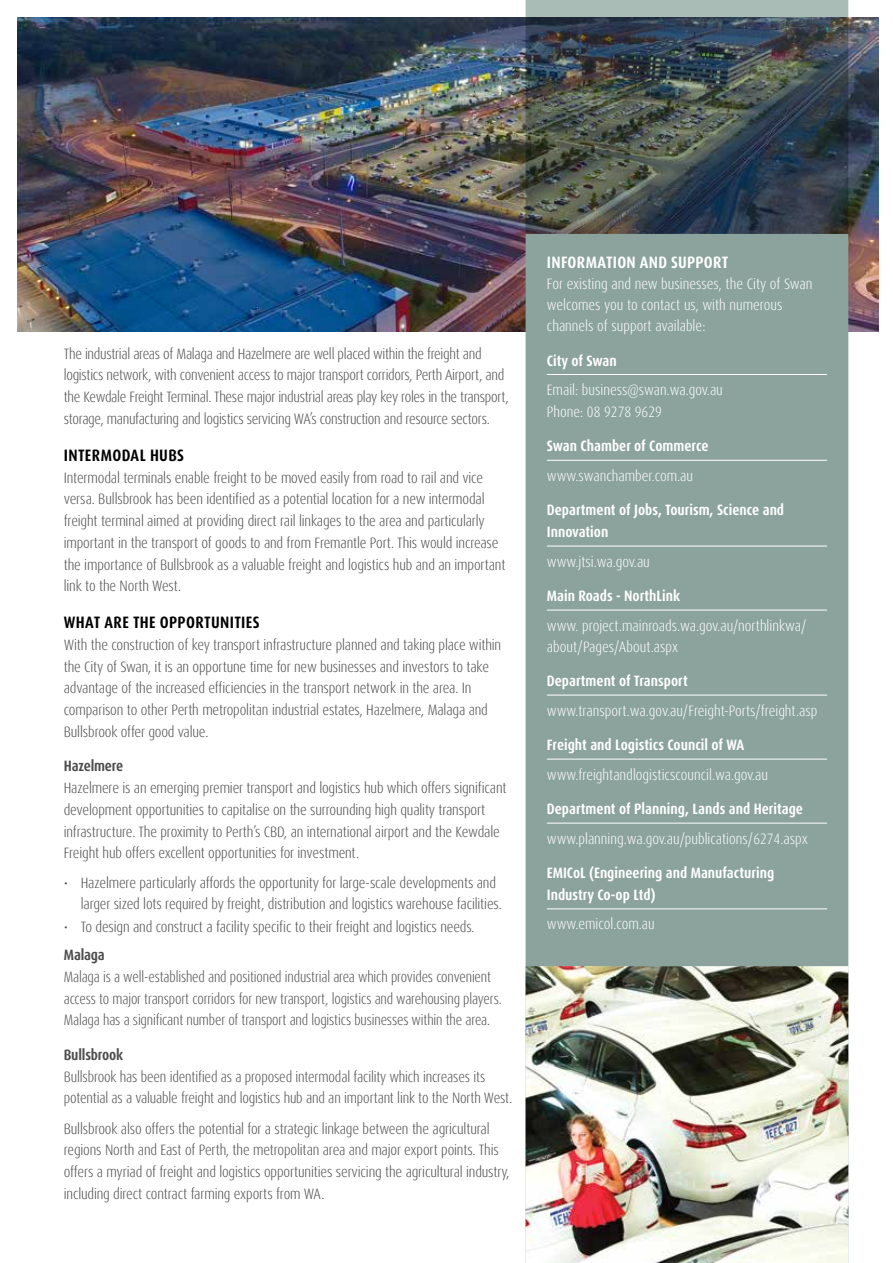
<style>
.page{position:relative;width:893px;height:1263px;background:#fff}
.page>*{position:absolute;margin:0;border:0;box-sizing:border-box;transform-origin:0 0}
.t1{font:700 condensed 16.5px "Dax OT";letter-spacing:.02em;color:#000}
.t2{font:700 condensed 16.5px "Dax OT";letter-spacing:.015em;color:#fff}
.t3{font:300 condensed 15px/21.8px "Dax OT";letter-spacing:-.01em;color:#4d4d4f}
.t4{font:300 condensed 15px/21px "Dax OT";color:#fff}
.t5{font:700 condensed 15px/21.8px "Dax OT";color:#fff}
.t6{font:300 condensed 15px/21.8px "Dax OT";letter-spacing:-.01em;color:#4d4d4f;scale:.96 1}
.t7{font:700 condensed 15px "Dax OT";letter-spacing:-.01em;color:#4d4d4f}
</style>
<div class="page">
<img style="left:17px;top:17px;width:861px;height:315px">
<div style="left:526px;top:234px;width:322px;height:732px;background:#8ba39c"></div>
<img style="left:526px;top:0;width:322px;height:234px">
<img style="left:526px;top:966px;width:322px;height:297px">
<hr style="left:547px;top:374px;width:280px;height:1px;background:#fff">
<hr style="left:547px;top:460px;width:280px;height:1px;background:#fff">
<hr style="left:547px;top:546px;width:280px;height:1px;background:#fff">
<hr style="left:547px;top:610px;width:280px;height:1px;background:#fff">
<hr style="left:547px;top:695px;width:280px;height:1px;background:#fff">
<hr style="left:547px;top:759px;width:280px;height:1px;background:#fff">
<hr style="left:547px;top:823px;width:280px;height:1px;background:#fff">
<hr style="left:547px;top:908px;width:280px;height:1px;background:#fff">
<p class="t3" style="left:64px;top:343px;width:446px">The industrial areas of Malaga and Hazelmere are well placed within the freight and logistics network, with convenient access to major transport corridors, Perth Airport, and the Kewdale Freight Terminal. These major industrial areas play key roles in the transport, storage, manufacturing and logistics servicing WA’s construction and resource sectors.</p>
<p class="t1" style="left:64px;top:444px;width:122px">INTERMODAL HUBS</p>
<p class="t3" style="left:64px;top:467px;width:443px">Intermodal terminals enable freight to be moved easily from road to rail and vice versa. Bullsbrook has been identified as a potential location for a new intermodal freight terminal aimed at providing direct rail linkages to the area and particularly important in the transport of goods to and from Fremantle Port. This would increase the importance of Bullsbrook as a valuable freight and logistics hub and an important link to the North West.</p>
<p class="t1" style="left:64px;top:612px;width:197px">WHAT ARE THE OPPORTUNITIES</p>
<p class="t3" style="left:64px;top:634px;width:439px">With the construction of key transport infrastructure planned and taking place within the City of Swan, it is an opportune time for new businesses and investors to take advantage of the increased efficiencies in the transport network in the area. In comparison to other Perth metropolitan industrial estates, Hazelmere, Malaga and Bullsbrook offer good value.</p>
<p class="t7" style="left:64px;top:756px;width:61px">Hazelmere</p>
<p class="t3" style="left:64px;top:777px;width:444px">Hazelmere is an emerging premier transport and logistics hub which offers significant development opportunities to capitalise on the surrounding high quality transport infrastructure. The proximity to Perth’s CBD, an international airport and the Kewdale Freight hub offers excellent opportunities for investment.</p>
<p class="t3" style="left:81px;top:872px;width:422px;line-height:21px;text-indent:-17px">• Hazelmere particularly affords the opportunity for large-scale developments and larger sized lots required by freight, distribution and logistics warehouse facilities.</p>
<p class="t3" style="left:64px;top:916px;width:412px">• To design and construct a facility specific to their freight and logistics needs.</p>
<p class="t7" style="left:64px;top:945px;width:43px">Malaga</p>
<p class="t6" style="left:64px;top:966px;width:458px">Malaga is a well-established and positioned industrial area which provides convenient access to major transport corridors for new transport, logistics and warehousing players.<br>Malaga has a significant number of transport and logistics businesses within the area.</p>
<p class="t7" style="left:64px;top:1045px;width:61px">Bullsbrook</p>
<p class="t3" style="left:64px;top:1066px;width:450px">Bullsbrook has been identified as a proposed intermodal facility which increases its potential as a valuable freight and logistics hub and an important link to the North West.</p>
<p class="t3" style="left:64px;top:1118px;width:447px">Bullsbrook also offers the potential for a strategic linkage between the agricultural regions North and East of Perth, the metropolitan area and major export points. This offers a myriad of freight and logistics opportunities servicing the agricultural industry, including direct contract farming exports from WA.</p>
<p class="t2" style="left:547px;top:252px;width:183px">INFORMATION AND SUPPORT</p>
<p class="t4" style="left:547px;top:274px;width:267px">For existing and new businesses, the City of Swan welcomes you to contact us, with numerous channels of support available:</p>
<p class="t5" style="left:547px;top:350px;width:71px">City of Swan</p>
<p class="t4" style="left:547px;top:379px;width:178px;line-height:21.8px">Email: business@swan.wa.gov.au<br>Phone: 08 9278 9629</p>
<p class="t5" style="left:547px;top:435px;width:163px">Swan Chamber of Commerce</p>
<p class="t4" style="left:547px;top:465px;width:148px">www.swanchamber.com.au</p>
<p class="t5" style="left:547px;top:499px;width:239px">Department of Jobs, Tourism, Science and<br>Innovation</p>
<p class="t4" style="left:547px;top:551px;width:105px">www.jtsi.wa.gov.au</p>
<p class="t5" style="left:547px;top:585px;width:135px">Main Roads - NorthLink</p>
<p class="t4" style="left:547px;top:615px;width:261px">www. project.mainroads.wa.gov.au/northlinkwa/ about/Pages/About.aspx</p>
<p class="t5" style="left:547px;top:670px;width:142px">Department of Transport</p>
<p class="t4" style="left:547px;top:700px;width:272px">www.transport.wa.gov.au/Freight-Ports/freight.asp</p>
<p class="t5" style="left:547px;top:734px;width:199px">Freight and Logistics Council of WA</p>
<p class="t4" style="left:547px;top:764px;width:223px">www.freightandlogisticscouncil.wa.gov.au</p>
<p class="t5" style="left:547px;top:798px;width:258px">Department of Planning, Lands and Heritage</p>
<p class="t4" style="left:547px;top:828px;width:262px">www.planning.wa.gov.au/publications/6274.aspx</p>
<p class="t5" style="left:547px;top:862px;width:229px">EMICoL (Engineering and Manufacturing<br>Industry Co-op Ltd)</p>
<p class="t4" style="left:547px;top:914px;width:109px">www.emicol.com.au</p>
</div>
